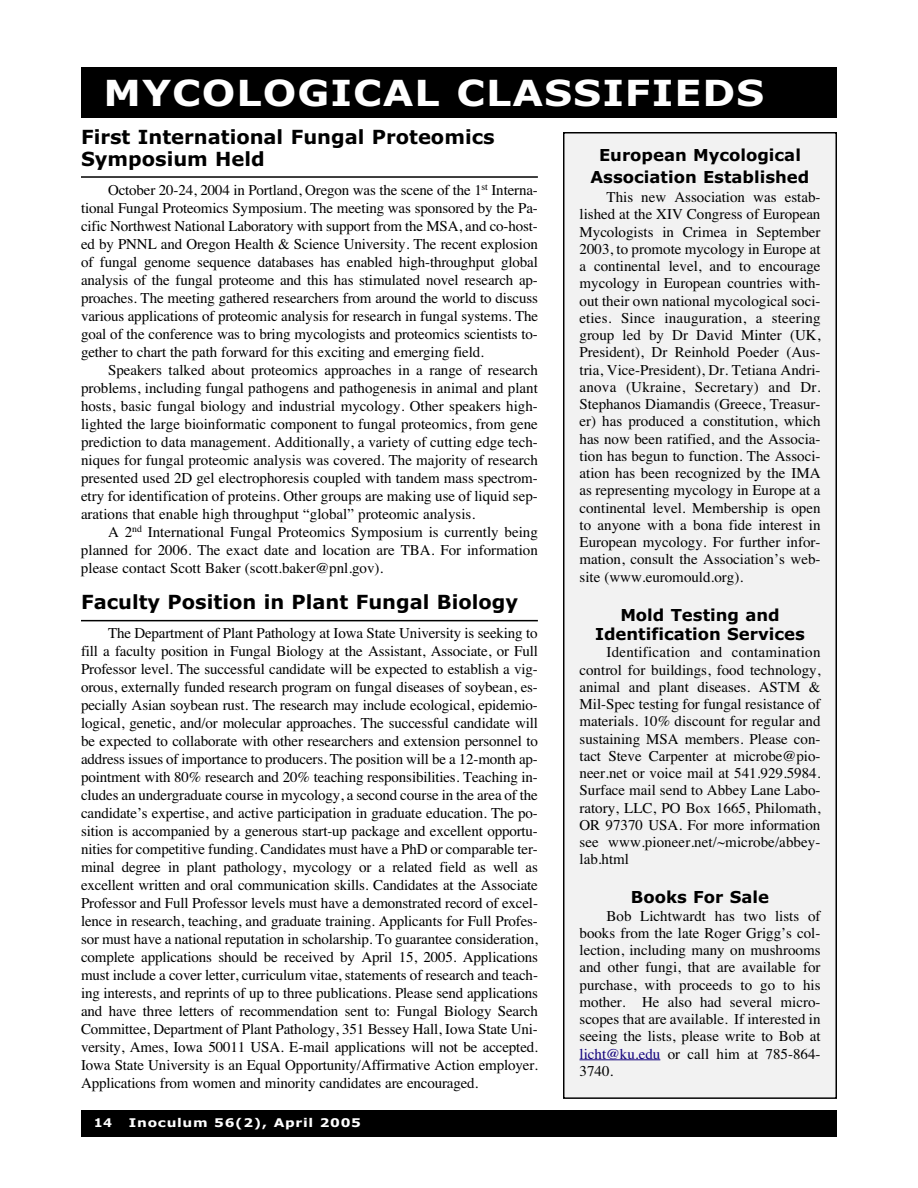
<style>
.page{position:relative;width:918px;height:1188px;background:#fff}
.page>*{position:absolute;margin:0;border:0;box-sizing:border-box;transform-origin:0 0}
.t1{font:700 36px "Verdana";letter-spacing:.025em;color:#fff;scale:1.1 1}
.t2{font:700 19.5px/22.5px "Verdana";color:#000}
.t3{font:700 16.5px/21.6px "Verdana";color:#000;text-align:center}
.t4{font:15px/18px "Times";color:#000;text-align:justify}
.t5{font:700 12px "Verdana";letter-spacing:.05em;color:#fff;scale:1.15 1}
.t6{font:700 12px "Verdana";letter-spacing:.05em;color:#fff;scale:1.05 1}
.s1{color:#13027c}
</style>
<div class="page">
<div style="left:81px;top:1110px;width:756px;height:27px;background:#000"></div>
<div style="left:565px;top:133px;width:271px;height:964px;background:#f2f2f2"></div>
<hr style="left:580px;top:1059px;width:80px;height:1px;background:#13027c">
<div style="left:563px;top:132px;width:274px;height:967px;border:2px solid #000"></div>
<hr style="left:81px;top:176px;width:457px;height:2px;background:#000">
<hr style="left:81px;top:620px;width:457px;height:1px;background:#000">
<div style="left:81px;top:68px;width:756px;height:50px;background:#000"></div>
<h1 class="t1" style="left:104px;top:78px;width:602px">MYCOLOGICAL CLASSIFIEDS</h1>
<h2 class="t2" style="left:81px;top:127px;width:415px">First International Fungal Proteomics<br>Symposium Held</h2>
<p class="t4" style="left:81px;top:183px;width:459px;text-indent:27px">October 20-24, 2004 in Portland, Oregon was the scene of the 1<sup>st</sup> Interna&shy;tional Fungal Proteomics Symposium. The meeting was sponsored by the Pa&shy;cific Northwest National Laboratory with support from the MSA, and co-host&shy;ed by PNNL and Oregon Health &amp; Science University. The recent explosion of fungal genome sequence databases has enabled high-throughput global analysis of the fungal proteome and this has stimulated novel research ap&shy;proaches. The meeting gathered researchers from around the world to discuss various applications of proteomic analysis for research in fungal systems. The goal of the conference was to bring mycologists and proteomics scientists to&shy;gether to chart the path forward for this exciting and emerging field.</p>
<p class="t4" style="left:81px;top:363px;width:458px;text-indent:27px">Speakers talked about proteomics approaches in a range of research problems, including fungal pathogens and pathogenesis in animal and plant hosts, basic fungal biology and industrial mycology. Other speakers high&shy;lighted the large bioinformatic component to fungal proteomics, from gene prediction to data management. Additionally, a variety of cutting edge tech&shy;niques for fungal proteomic analysis was covered. The majority of research presented used 2D gel electrophoresis coupled with tandem mass spectrom&shy;etry for identification of proteins. Other groups are making use of liquid sep&shy;arations that enable high throughput “global” proteomic analysis.</p>
<p class="t4" style="left:81px;top:525px;width:458px;text-indent:27px">A 2<sup>nd</sup> International Fungal Proteomics Symposium is currently being planned for 2006. The exact date and location are TBA. For information please contact Scott Baker (scott.baker@pnl.gov).</p>
<h2 class="t2" style="left:81px;top:593px;width:439px">Faculty Position in Plant Fungal Biology</h2>
<p class="t4" style="left:81px;top:626px;width:459px;text-indent:27px">The Department of Plant Pathology at Iowa State University is seeking to fill a faculty position in Fungal Biology at the Assistant, Associate, or Full Professor level. The successful candidate will be expected to establish a vig&shy;orous, externally funded research program on fungal diseases of soybean, es&shy;pecially Asian soybean rust. The research may include ecological, epidemio&shy;logical, genetic, and/or molecular approaches. The successful candidate will be expected to collaborate with other researchers and extension personnel to address issues of importance to producers. The position will be a 12-month ap&shy;pointment with 80% research and 20% teaching responsibilities. Teaching in&shy;cludes an undergraduate course in mycology, a second course in the area of the candidate’s expertise, and active participation in graduate education. The po&shy;sition is accompanied by a generous start-up package and excellent opportu&shy;nities for competitive funding. Candidates must have a PhD or comparable ter&shy;minal degree in plant pathology, mycology or a related field as well as excellent written and oral communication skills. Candidates at the Associate Professor and Full Professor levels must have a demonstrated record of excel&shy;lence in research, teaching, and graduate training. Applicants for Full Profes&shy;sor must have a national reputation in scholarship. To guarantee consideration, complete applications should be received by April 15, 2005. Applications must include a cover letter, curriculum vitae, statements of research and teach&shy;ing interests, and reprints of up to three publications. Please send applications and have three letters of recommendation sent to: Fungal Biology Search Committee, Department of Plant Pathology, 351 Bessey Hall, Iowa State Uni&shy;versity, Ames, Iowa 50011 USA. E-mail applications will not be accepted.<br>Iowa State University is an Equal Opportunity/Affirmative Action employer.<br>Applications from women and minority candidates are encouraged.</p>
<p class="t6" style="left:94px;top:1118px;width:19px">14</p>
<p class="t5" style="left:129px;top:1118px;width:203px">Inoculum 56(2), April 2005</p>
<p class="t3" style="left:591px;top:146px;width:220px">European Mycological<br>Association Established</p>
<p class="t4" style="left:580px;top:190px;width:243px;line-height:17.2px;text-indent:27px">This new Association was estab&shy;lished at the XIV Congress of European Mycologists in Crimea in September 2003, to promote mycology in Europe at a continental level, and to encourage mycology in European countries with&shy;out their own national mycological soci&shy;eties. Since inauguration, a steering group led by Dr David Minter (UK, President), Dr Reinhold Poeder (Aus&shy;tria, Vice-President), Dr. Tetiana Andri&shy;anova (Ukraine, Secretary) and Dr.<br>Stephanos Diamandis (Greece, Treasur&shy;er) has produced a constitution, which has now been ratified, and the Associa&shy;tion has begun to function. The Associ&shy;ation has been recognized by the IMA as representing mycology in Europe at a continental level. Membership is open to anyone with a bona fide interest in European mycology. For further infor&shy;mation, consult the Association’s web&shy;site (www.euromould.org).</p>
<p class="t3" style="left:595px;top:606px;width:211px;line-height:19.5px">Mold Testing and<br>Identification Services</p>
<p class="t4" style="left:580px;top:645px;width:243px;line-height:17.2px;text-indent:27px">Identification and contamination control for buildings, food technology, animal and plant diseases. ASTM &amp; Mil-Spec testing for fungal resistance of materials. 10% discount for regular and sustaining MSA members. Please con&shy;tact Steve Carpenter at microbe@pio&shy;neer.net or voice mail at 541.929.5984.<br>Surface mail send to Abbey Lane Labo&shy;ratory, LLC, PO Box 1665, Philomath, OR 97370 USA. For more information see www.pioneer.net/~microbe/abbey&shy;lab.html</p>
<p class="t3" style="left:631px;top:888px;width:140px">Books For Sale</p>
<p class="t4" style="left:580px;top:908px;width:243px;line-height:17.2px;text-indent:27px">Bob Lichtwardt has two lists of books from the late Roger Grigg’s col&shy;lection, including many on mushrooms and other fungi, that are available for purchase, with proceeds to go to his mother. He also had several micro&shy;scopes that are available. If interested in seeing the lists, please write to Bob at <span class="s1">licht@ku.edu</span> or call him at 785-864- 3740.</p>
</div>
